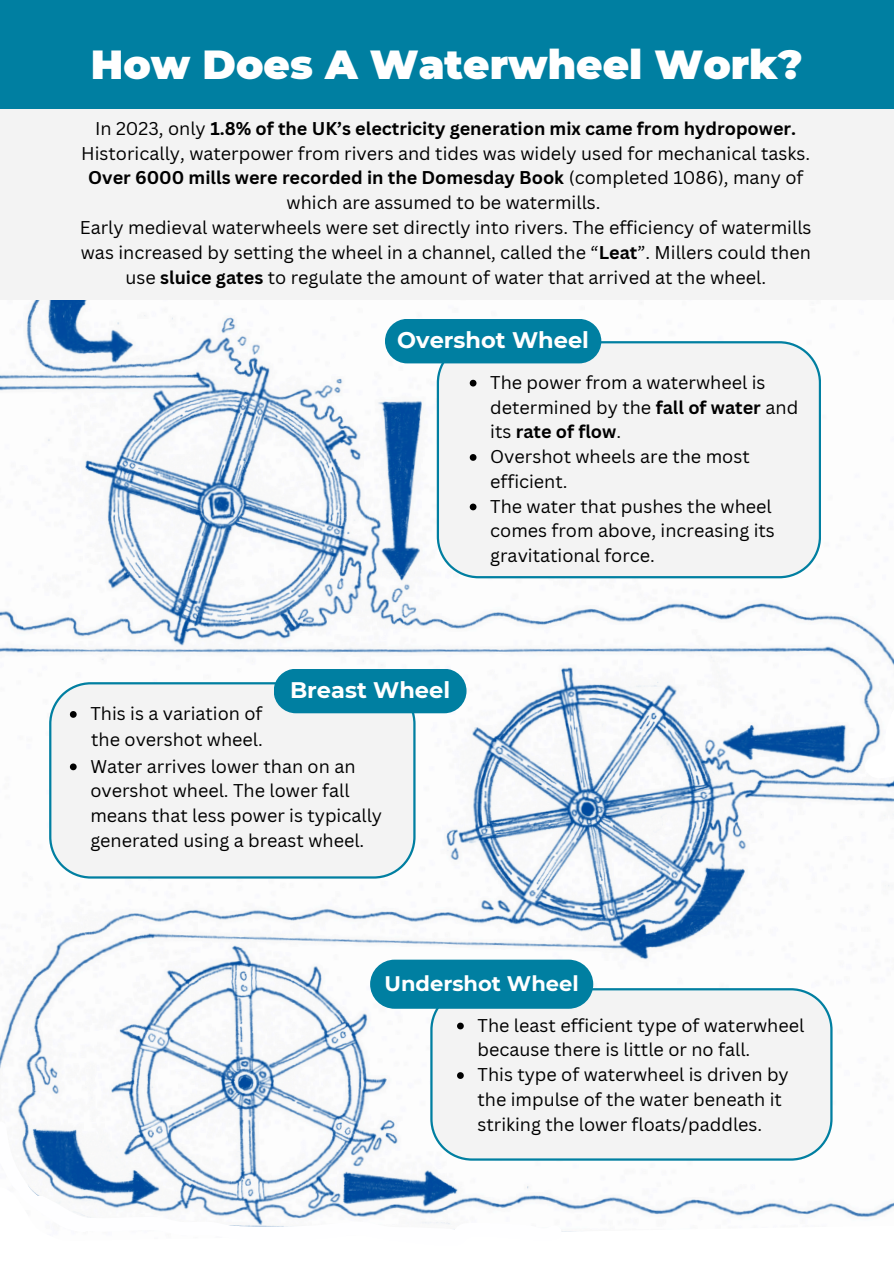
<style>
.page{position:relative;width:894px;height:1264px;background:#fff}
.page>*{position:absolute;margin:0;border:0;box-sizing:border-box;transform-origin:0 0}
.t1{font:900 40.5px "Montserrat";color:#fff}
.t2{font:700 22.5px "Montserrat";color:#fff}
.t3{font:700 21px "Montserrat";color:#fff}
.t4{font:18px/24.8px "Canva Sans";color:#000}
.s1{font-weight:700}
</style>
<div class="page">
<div style="left:0;top:0;width:893px;height:127px;background:#007fa1"></div>
<img style="left:0;top:300px;width:893px;height:932px">
<div style="left:0;top:109px;width:893px;height:191px;background:#f3f3f3"></div>
<div style="left:49px;top:682px;width:366px;height:196px;background:#f3f3f3"></div>
<div style="left:273px;top:668px;width:193px;height:45px;background:#007fa1;border-radius:22px"></div>
<div style="left:436px;top:341px;width:384px;height:237px;background:#f3f3f3"></div>
<div style="left:385px;top:319px;width:216px;height:44px;background:#007fa1;border-radius:22px"></div>
<div style="left:430px;top:988px;width:402px;height:172px;background:#f3f3f3"></div>
<div style="left:370px;top:959px;width:223px;height:49px;background:#007fa1;border-radius:25px"></div>
<svg style="left:457px;top:1022px;width:6px;height:7px"></svg>
<svg style="left:457px;top:1072px;width:6px;height:6px"></svg>
<svg style="left:469px;top:380px;width:7px;height:6px"></svg>
<svg style="left:469px;top:454px;width:7px;height:7px"></svg>
<svg style="left:469px;top:503px;width:7px;height:7px"></svg>
<svg style="left:70px;top:711px;width:7px;height:6px"></svg>
<svg style="left:70px;top:763px;width:7px;height:7px"></svg>
<div style="left:864px;top:705px;width:29px;height:73px;background:#fff"></div>
<svg style="left:0;top:1121px;width:561px;height:111px"></svg>
<h2 class="t1" style="left:91px;top:40px;width:713px">How Does A Waterwheel Work?</h2>
<p class="t4" style="left:81px;top:116px;width:730px;text-align:center">In 2023, only <span class="s1">1.8% of the UK’s electricity generation mix came from hydropower.<br></span>Historically, waterpower from rivers and tides was widely used for mechanical tasks.<br><span class="s1">Over 6000 mills were recorded in the Domesday Book</span> (completed 1086), many of which are assumed to be watermills.</p>
<p class="t4" style="left:80px;top:215px;width:733px;text-align:center">Early medieval waterwheels were set directly into rivers. The efficiency of watermills was increased by setting the wheel in a channel, called the “<span class="s1">Leat</span>”. Millers could then use <span class="s1">sluice gates</span> to regulate the amount of water that arrived at the wheel.</p>
<p class="t2" style="left:397px;top:326px;width:193px">Overshot Wheel</p>
<p class="t4" style="left:490px;top:369px;width:309px">The power from a waterwheel is determined by the <span class="s1">fall of water</span> and its <span class="s1">rate of flow</span>.</p>
<p class="t4" style="left:490px;top:443px;width:261px">Overshot wheels are the most efficient.</p>
<p class="t4" style="left:490px;top:493px;width:286px">The water that pushes the wheel comes from above, increasing its gravitational force.</p>
<p class="t2" style="left:290px;top:676px;width:161px">Breast Wheel</p>
<h2 class="t4" style="left:90px;top:700px;width:173px">This is a variation of</h2>
<p class="t4" style="left:91px;top:727px;width:173px">the overshot wheel.</p>
<p class="t4" style="left:90px;top:753px;width:293px">Water arrives lower than on an overshot wheel. The lower fall means that less power is typically generated using a breast wheel.</p>
<p class="t3" style="left:384px;top:970px;width:196px">Undershot Wheel</p>
<p class="t4" style="left:477px;top:1012px;width:328px">The least efficient type of waterwheel because there is little or no fall.</p>
<h2 class="t4" style="left:477px;top:1061px;width:313px">This type of waterwheel is driven by the impulse of the water beneath it striking the lower floats/paddles.</h2>
</div>
